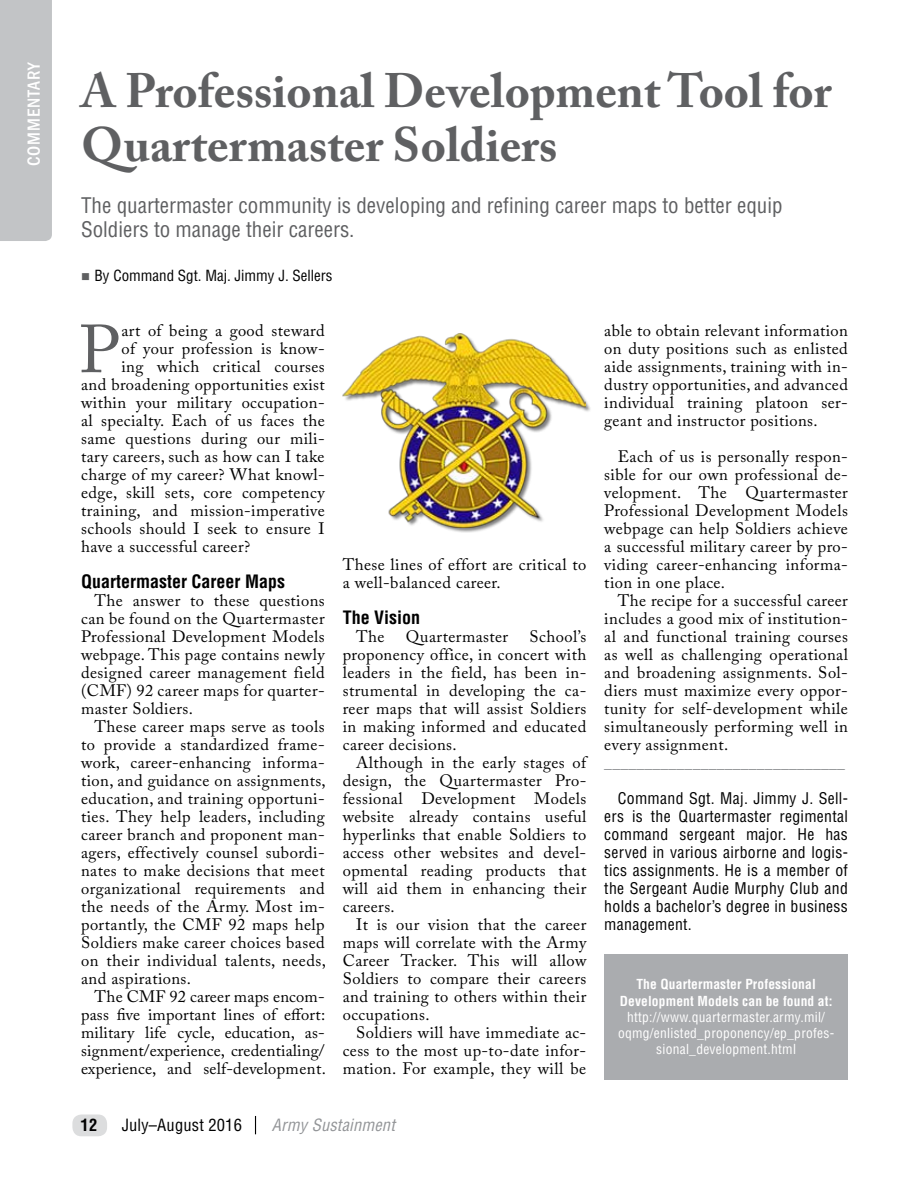
<style>
.page{position:relative;width:918px;height:1188px;background:#fff}
.page>*{position:absolute;margin:0;border:0;box-sizing:border-box;transform-origin:0 0}
.t1{font:67.2px "Adobe Caslon Pro";color:#5f6062}
.t2{font:700 48px/54px "Adobe Caslon Pro";color:#5f6062}
.t3{font:condensed 21px/24px "Helvetica LT Std";color:#5f6062}
.t4{font:700 condensed 18px "Helvetica LT Std";color:#000}
.t5{font:500 condensed 18px "Franklin Gothic";letter-spacing:.05em;color:#fff}
.t6{font:16.5px/18px "Adobe Caslon Pro";letter-spacing:.025em;color:#000;text-align:justify}
.t7{font:condensed 16.5px "Helvetica LT Std";letter-spacing:.01em;color:#000}
.t8{font:italic condensed 16.5px "Helvetica LT Std";letter-spacing:.01em;color:#939598}
.t9{font:700 condensed 16.5px "Helvetica LT Std";color:#000}
.t10{font:condensed 15.75px/18px "Helvetica LT Std";letter-spacing:.02em;color:#000;text-align:justify}
.t11{font:condensed 15.75px "Helvetica LT Std";color:#808285}
.t12{font:condensed 15px "Helvetica LT Std";color:#000}
.t13{font:condensed 13.5px/16.2px "Helvetica LT Std";letter-spacing:.02em;color:#fff;text-align:center}
.t14{font:700 condensed 13.5px/16.2px "Helvetica LT Std";letter-spacing:.01em;color:#fff;text-align:center}
.s1{color:#5f6062}
</style>
<div class="page">
<div style="left:343px;top:334px;width:249px;height:199px;background:#000;opacity:.5"></div>
<img style="left:343px;top:334px;width:243px;height:193px">
<div style="left:604px;top:954px;width:244px;height:126px;background:#aaacaf"></div>
<div style="left:0;top:0;width:52px;height:241px;background:#c2c4c6"></div>
<svg style="left:255px;top:1116px;width:1px;height:18px"></svg>
<div style="left:72px;top:1114px;width:35px;height:22px;background:#dcddde;border-radius:9px"></div>
<p class="t5" style="left:22px;top:166px;width:107px;rotate:-90deg">COMMENTARY</p>
<h2 class="t2" style="left:81px;top:64px;width:752px">A Professional Development Tool for<br>Quartermaster Soldiers</h2>
<p class="t3" style="left:81px;top:193px;width:703px">The quartermaster community is developing and refining career maps to better equip<br>Soldiers to manage their careers.</p>
<p class="t12" style="left:81px;top:266px;width:253px"><span class="s1">■</span> By Command Sgt. Maj. Jimmy J. Sellers</p>
<h1 class="t1" style="left:79px;top:310px;width:42px">P</h1>
<p class="t6" style="left:121px;top:321px;width:205px">art of being a good steward</p>
<p class="t6" style="left:121px;top:339px;width:205px">of your profession is know-</p>
<p class="t6" style="left:121px;top:357px;width:205px">ing which critical courses</p>
<p class="t6" style="left:81px;top:375px;width:245px">and broadening opportunities exist</p>
<p class="t6" style="left:81px;top:393px;width:245px">within your military occupation-</p>
<p class="t6" style="left:81px;top:411px;width:245px">al specialty. Each of us faces the</p>
<p class="t6" style="left:81px;top:429px;width:245px">same questions during our mili-</p>
<p class="t6" style="left:81px;top:447px;width:245px">tary careers, such as how can I take</p>
<p class="t6" style="left:81px;top:465px;width:245px">charge of my career? What knowl-</p>
<p class="t6" style="left:81px;top:483px;width:245px">edge, skill sets, core competency</p>
<p class="t6" style="left:81px;top:501px;width:245px">training, and mission-imperative</p>
<p class="t6" style="left:81px;top:519px;width:245px">schools should I seek to ensure I</p>
<p class="t6" style="left:81px;top:537px;width:171px">have a successful career?</p>
<p class="t4" style="left:81px;top:570px;width:205px">Quartermaster Career Maps</p>
<p class="t6" style="left:81px;top:591px;width:245px;text-indent:13px">The answer to these questions can be found on the Quartermaster Professional Development Models webpage. This page contains newly designed career management field (CMF) 92 career maps for quarter&shy;master Soldiers.</p>
<p class="t6" style="left:81px;top:717px;width:246px;text-indent:13px">These career maps serve as tools to provide a standardized frame&shy;work, career-enhancing informa&shy;tion, and guidance on assignments, education, and training opportuni&shy;ties. They help leaders, including career branch and proponent man&shy;agers, effectively counsel subordi&shy;nates to make decisions that meet organizational requirements and the needs of the Army. Most im&shy;portantly, the CMF 92 maps help Soldiers make career choices based on their individual talents, needs, and aspirations.</p>
<p class="t6" style="left:81px;top:987px;width:246px;text-indent:13px">The CMF 92 career maps encom&shy;pass five important lines of effort: military life cycle, education, as&shy;signment/experience, credentialing/ experience, and self-development.</p>
<p class="t6" style="left:343px;top:555px;width:245px">These lines of effort are critical to a well-balanced career.</p>
<p class="t4" style="left:343px;top:606px;width:79px">The Vision</p>
<p class="t6" style="left:356px;top:627px;width:30px">The</p>
<p class="t6" style="left:406px;top:627px;width:104px">Quartermaster</p>
<p class="t6" style="left:343px;top:627px;width:245px;text-indent:187px">School’s proponency office, in concert with leaders in the field, has been in&shy;strumental in developing the ca&shy;reer maps that will assist Soldiers in making informed and educated career decisions.</p>
<p class="t6" style="left:343px;top:753px;width:245px;text-indent:13px">Although in the early stages of design, the Quartermaster Pro&shy;fessional Development Models website already contains useful hyperlinks that enable Soldiers to access other websites and devel&shy;opmental reading products that will aid them in enhancing their careers.</p>
<p class="t6" style="left:343px;top:915px;width:245px;text-indent:13px">It is our vision that the career maps will correlate with the Army Career Tracker. This will allow Soldiers to compare their careers and training to others within their occupations.</p>
<p class="t6" style="left:343px;top:1023px;width:245px;text-indent:13px">Soldiers will have immediate ac&shy;cess to the most up-to-date infor&shy;mation. For example, they will be</p>
<p class="t6" style="left:604px;top:321px;width:245px">able to obtain relevant information on duty positions such as enlisted aide assignments, training with in&shy;dustry opportunities, and advanced individual training platoon ser&shy;geant and instructor positions.</p>
<p class="t6" style="left:604px;top:447px;width:245px;text-indent:13px">Each of us is personally respon&shy;sible for our own professional de&shy;velopment. The Quartermaster Professional Development Models webpage can help Soldiers achieve a successful military career by pro&shy;viding career-enhancing informa&shy;tion in one place.</p>
<p class="t6" style="left:604px;top:591px;width:245px;text-indent:13px">The recipe for a successful career includes a good mix of institution&shy;al and functional training courses as well as challenging operational and broadening assignments. Sol&shy;diers must maximize every oppor&shy;tunity for self-development while simultaneously performing well in every assignment.</p>
<p class="t11" style="left:604px;top:753px;width:242px">______________________________</p>
<p class="t10" style="left:604px;top:789px;width:245px;text-indent:13px">Command Sgt. Maj. Jimmy J. Sell&shy;ers is the Quartermaster regimental command sergeant major. He has served in various airborne and logis&shy;tics assignments. He is a member of the Sergeant Audie Murphy Club and holds a bachelor’s degree in business management.</p>
<p class="t14" style="left:620px;top:976px;width:214px">The Quartermaster Professional<br>Development Models can be found at:</p>
<p class="t13" style="left:618px;top:1009px;width:218px">http://www.quartermaster.army.mil/ oqmg/enlisted_proponency/ep_profes&shy;sional_development.html</p>
<p class="t9" style="left:81px;top:1115px;width:18px">12</p>
<p class="t7" style="left:122px;top:1115px;width:122px">July–August 2016</p>
<p class="t8" style="left:272px;top:1115px;width:125px">Army Sustainment</p>
</div>
